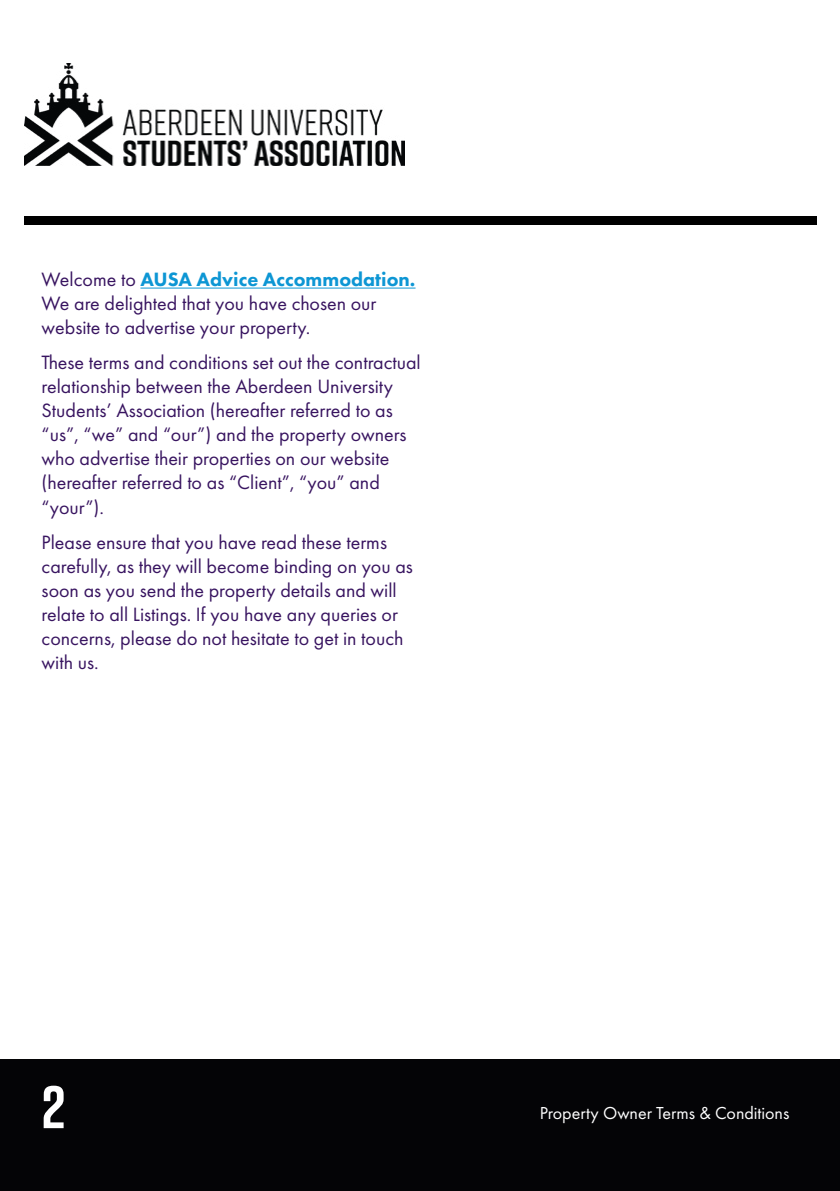
<style>
.page{position:relative;width:840px;height:1191px;background:#fff}
.page>*{position:absolute;margin:0;border:0;box-sizing:border-box;transform-origin:0 0}
.t1{font:700 60px "Rift";color:#fff}
.t2{font:20px/24px "Futura PT";color:#381460}
.t3{font:18px "Futura PT";color:#fff}
.s1{font-weight:800;color:#0d96d4}
</style>
<div class="page">
<div style="left:25px;top:216px;width:791px;height:9px;background:#000"></div>
<img style="left:25px;top:63px;width:379px;height:102px">
<hr style="left:140px;top:287px;width:275px;height:1px;background:#0d96d4">
<div style="left:0;top:1059px;width:839px;height:132px;background:#040406"></div>
<p class="t2" style="left:42px;top:267px;width:375px">Welcome to <span class="s1">AUSA Advice Accommodation.<br></span>We are delighted that you have chosen our website to advertise your property.</p>
<p class="t2" style="left:42px;top:351px;width:380px">These terms and conditions set out the contractual relationship between the Aberdeen University Students’ Association (hereafter referred to as “us”, “we” and “our”) and the property owners who advertise their properties on our website (hereafter referred to as “Client”, “you” and “your”).</p>
<p class="t2" style="left:42px;top:530px;width:372px">Please ensure that you have read these terms carefully, as they will become binding on you as soon as you send the property details and will relate to all Listings. If you have any queries or concerns, please do not hesitate to get in touch with us.</p>
<h1 class="t1" style="left:42px;top:1064px;width:25px">2</h1>
<p class="t3" style="left:539px;top:1102px;width:251px">Property Owner Terms &amp; Conditions</p>
</div>
